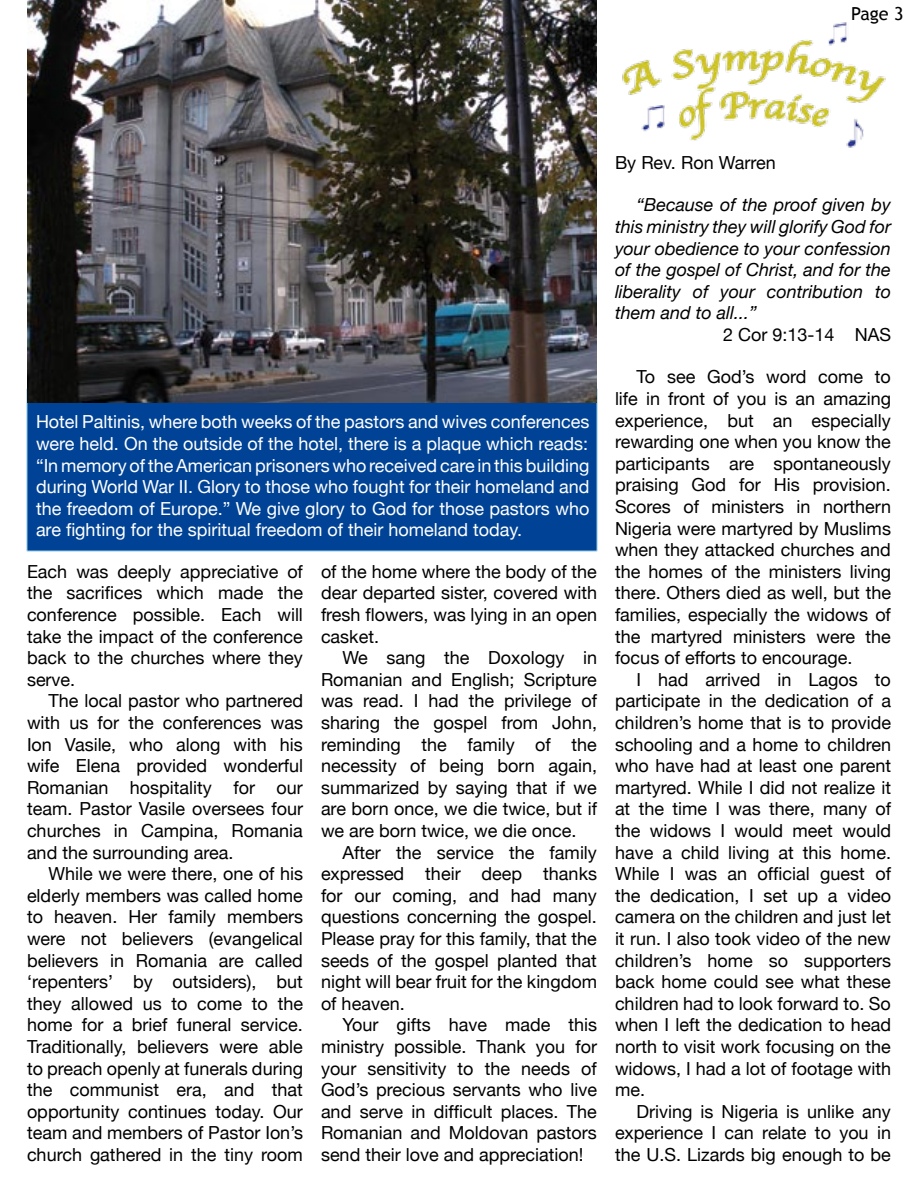
<style>
.page{position:relative;width:918px;height:1188px;background:#fff}
.page>*{position:absolute;margin:0;border:0;box-sizing:border-box;transform-origin:0 0}
.t1{font:18px/21.6px "Helvetica Neue";color:#000;text-align:justify}
.t2{font:18px/21.6px "Helvetica Neue";color:#fff;text-align:justify}
.t3{font:italic 18px/21.6px "Helvetica Neue";color:#000;text-align:justify}
.t4{font:18px "Trebuchet MS";color:#000}
</style>
<div class="page">
<div style="left:27px;top:389px;width:570px;height:162px;background:#004396"></div>
<img style="left:27px;top:0;width:570px;height:402px">
<img style="left:622px;top:22px;width:264px;height:126px">
<p class="t4" style="left:851px;top:3px;width:54px">Page 3</p>
<p class="t2" style="left:36px;top:411px;width:555px">Hotel Paltinis, where both weeks of the pastors and wives conferences were held. On the outside of the hotel, there is a plaque which reads: “In memory of the American prisoners who received care in this building during World War II. Glory to those who fought for their homeland and the freedom of Europe.” We give glory to God for those pastors who are fighting for the spiritual freedom of their homeland today.</p>
<p class="t1" style="left:27px;top:560px;width:278px">Each was deeply appreciative of the sacrifices which made the conference possible. Each will take the impact of the conference back to the churches where they serve.</p>
<p class="t1" style="left:27px;top:690px;width:278px;text-indent:22px">The local pastor who partnered with us for the conferences was Ion Vasile, who along with his wife Elena provided wonderful Romanian hospitality for our team. Pastor Vasile oversees four churches in Campina, Romania and the surrounding area.</p>
<p class="t1" style="left:27px;top:863px;width:278px;text-indent:22px">While we were there, one of his elderly members was called home to heaven. Her family members were not believers (evangelical believers in Romania are called ‘repenters’ by outsiders), but they allowed us to come to the home for a brief funeral service.<br>Traditionally, believers were able to preach openly at funerals during the communist era, and that opportunity continues today. Our team and members of Pastor Ion’s church gathered in the tiny room</p>
<p class="t1" style="left:321px;top:560px;width:278px">of the home where the body of the dear departed sister, covered with fresh flowers, was lying in an open casket.</p>
<p class="t1" style="left:321px;top:647px;width:278px;text-indent:22px">We sang the Doxology in Romanian and English; Scripture was read. I had the privilege of sharing the gospel from John, reminding the family of the necessity of being born again, summarized by saying that if we are born once, we die twice, but if we are born twice, we die once.</p>
<p class="t1" style="left:321px;top:841px;width:278px;text-indent:22px">After the service the family expressed their deep thanks for our coming, and had many questions concerning the gospel.<br>Please pray for this family, that the seeds of the gospel planted that night will bear fruit for the kingdom of heaven.</p>
<p class="t1" style="left:321px;top:1014px;width:278px;text-indent:22px">Your gifts have made this ministry possible. Thank you for your sensitivity to the needs of God’s precious servants who live and serve in difficult places. The Romanian and Moldovan pastors send their love and appreciation!</p>
<p class="t1" style="left:615px;top:152px;width:162px">By Rev. Ron Warren</p>
<p class="t3" style="left:615px;top:194px;width:278px;text-indent:22px">“Because of the proof given by this ministry they will glorify God for your obedience to your confession of the gospel of Christ, and for the liberality of your contribution to them and to all...”</p>
<p class="t1" style="left:723px;top:324px;width:169px">2 Cor 9:13-14 NAS</p>
<p class="t1" style="left:615px;top:366px;width:278px;text-indent:22px">To see God’s word come to life in front of you is an amazing experience, but an especially rewarding one when you know the participants are spontaneously praising God for His provision.<br>Scores of ministers in northern Nigeria were martyred by Muslims when they attacked churches and the homes of the ministers living there. Others died as well, but the families, especially the widows of the martyred ministers were the focus of efforts to encourage.</p>
<p class="t1" style="left:615px;top:668px;width:278px;text-indent:22px">I had arrived in Lagos to participate in the dedication of a children’s home that is to provide schooling and a home to children who have had at least one parent martyred. While I did not realize it at the time I was there, many of the widows I would meet would have a child living at this home.<br>While I was an official guest of the dedication, I set up a video camera on the children and just let it run. I also took video of the new children’s home so supporters back home could see what these children had to look forward to. So when I left the dedication to head north to visit work focusing on the widows, I had a lot of footage with me.</p>
<p class="t1" style="left:615px;top:1100px;width:278px;text-indent:22px">Driving is Nigeria is unlike any experience I can relate to you in the U.S. Lizards big enough to be</p>
</div>
